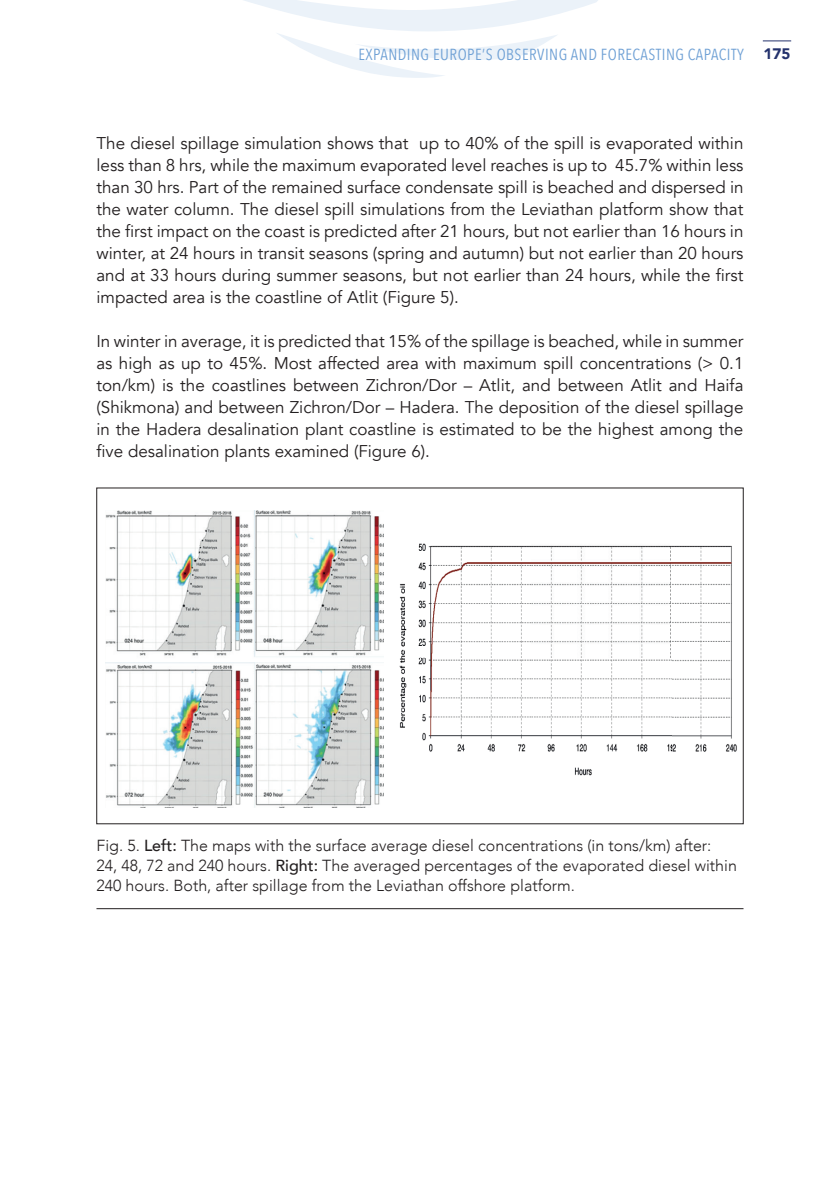
<style>
.page{position:relative;width:840px;height:1191px;background:#fff}
.page>*{position:absolute;margin:0;border:0;box-sizing:border-box;transform-origin:0 0}
.t1{font:17px/22px "Avenir";color:#231f20;text-align:justify}
.t2{font:300 16px/20px "Avenir";color:#231f20}
.t3{font:16px "Avenir Next Condensed";letter-spacing:.03em;color:#70a1d5}
.s1{font-family:"Avenir";font-weight:900;font-size:15.2px;color:#24326d}
.s2{font-weight:500}
</style>
<div class="page">
<svg style="left:762px;top:41px;width:28px;height:1px"></svg>
<svg style="left:244px;top:0;width:354px;height:78px"></svg>
<img style="left:105px;top:511px;width:278px;height:296px">
<img style="left:399px;top:543px;width:338px;height:233px">
<hr style="left:96px;top:908px;width:647px;height:1px;background:#231f20">
<p class="t3" style="left:358px;top:41px;width:433px">EXPANDING EUROPE’S OBSERVING AND FORECASTING CAPACITY <span class="s1">175</span></p>
<p class="t1" style="left:96px;top:132px;width:648px">The diesel spillage simulation shows that up to 40% of the spill is evaporated within less than 8 hrs, while the maximum evaporated level reaches is up to 45.7% within less than 30 hrs. Part of the remained surface condensate spill is beached and dispersed in the water column. The diesel spill simulations from the Leviathan platform show that the first impact on the coast is predicted after 21 hours, but not earlier than 16 hours in winter, at 24 hours in transit seasons (spring and autumn) but not earlier than 20 hours and at 33 hours during summer seasons, but not earlier than 24 hours, while the first impacted area is the coastline of Atlit (Figure 5).</p>
<p class="t1" style="left:96px;top:330px;width:648px">In winter in average, it is predicted that 15% of the spillage is beached, while in summer as high as up to 45%. Most affected area with maximum spill concentrations (&gt; 0.1 ton/km) is the coastlines between Zichron/Dor – Atlit, and between Atlit and Haifa (Shikmona) and between Zichron/Dor – Hadera. The deposition of the diesel spillage in the Hadera desalination plant coastline is estimated to be the highest among the five desalination plants examined (Figure 6).</p>
<p class="t2" style="left:96px;top:836px;width:641px">Fig. 5. <span class="s2">Left:</span> The maps with the surface average diesel concentrations (in tons/km) after:<br>24, 48, 72 and 240 hours. <span class="s2">Right:</span> The averaged percentages of the evaporated diesel within<br>240 hours. Both, after spillage from the Leviathan offshore platform.</p>
</div>
